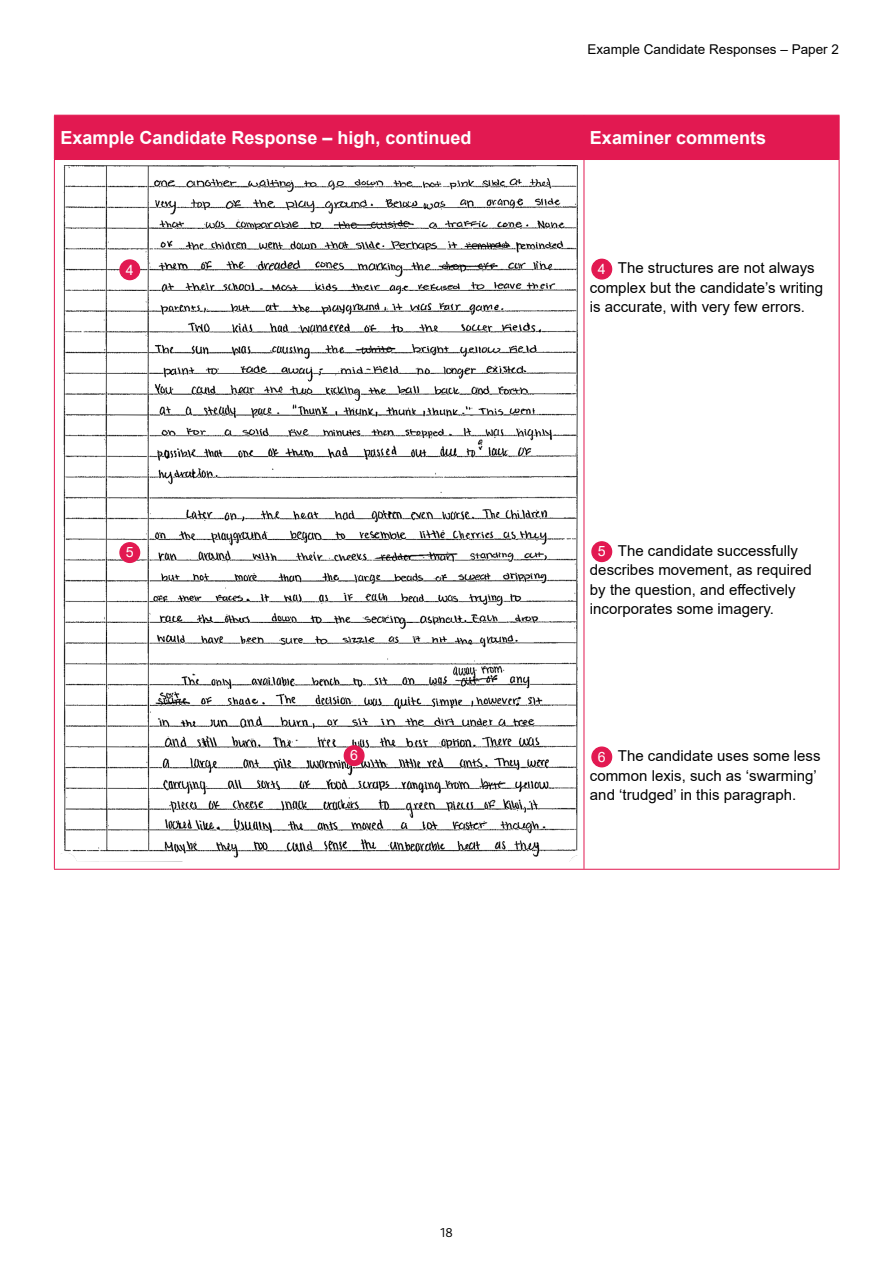
<style>
.page{position:relative;width:893px;height:1263px;background:#fff}
.page>*{position:absolute;margin:0;border:0;box-sizing:border-box;transform-origin:0 0}
.t1{font:700 18px "Arial";color:#fff}
.t2{font:15px/19.5px "Arial";color:#000}
.t3{font:14.25px "Arial";color:#fff}
.t4{font:13.5px "Arial";color:#000}
.t5{font:300 13.5px "Bliss Pro";color:#000}
.s1{font-size:14.25px;color:#fff}
</style>
<div class="page">
<div style="left:55px;top:116px;width:784px;height:43px;background:#e21951"></div>
<hr style="left:54px;top:116px;width:1px;height:43px;background:#e21951">
<hr style="left:54px;top:115px;width:530px;height:1px;background:#e21951">
<hr style="left:584px;top:115px;width:255px;height:1px;background:#e21951">
<hr style="left:584px;top:116px;width:1px;height:43px;background:#e21951">
<hr style="left:839px;top:116px;width:1px;height:43px;background:#e21951">
<hr style="left:54px;top:159px;width:530px;height:1px;background:#e21951">
<hr style="left:584px;top:159px;width:255px;height:1px;background:#e21951">
<hr style="left:54px;top:160px;width:1px;height:709px;background:#e21951">
<hr style="left:584px;top:160px;width:1px;height:709px;background:#e21951">
<hr style="left:839px;top:160px;width:1px;height:709px;background:#e21951">
<hr style="left:54px;top:869px;width:530px;height:1px;background:#e21951">
<hr style="left:584px;top:869px;width:255px;height:1px;background:#e21951">
<img style="left:61px;top:165px;width:517px;height:697px">
<div style="left:592px;top:259px;width:20px;height:20px;background:#e21951;border-radius:50%"></div>
<div style="left:591px;top:259px;width:21px;height:21px;border:1px solid #e21951;border-radius:50%"></div>
<div style="left:592px;top:542px;width:20px;height:19px;background:#e21951;border-radius:50%"></div>
<div style="left:591px;top:541px;width:21px;height:21px;border:1px solid #e21951;border-radius:50%"></div>
<div style="left:592px;top:747px;width:20px;height:20px;background:#e21951;border-radius:50%"></div>
<div style="left:591px;top:746px;width:21px;height:21px;border:1px solid #e21951;border-radius:50%"></div>
<div style="left:120px;top:543px;width:20px;height:19px;background:#e21951;border-radius:50%"></div>
<div style="left:119px;top:542px;width:21px;height:21px;border:1px solid #e21951;border-radius:50%"></div>
<div style="left:344px;top:746px;width:20px;height:19px;background:#e21951;border-radius:50%"></div>
<div style="left:344px;top:745px;width:21px;height:21px;border:1px solid #e21951;border-radius:50%"></div>
<div style="left:120px;top:260px;width:20px;height:20px;background:#e21951;border-radius:50%"></div>
<div style="left:119px;top:259px;width:21px;height:21px;border:1px solid #e21951;border-radius:50%"></div>
<p class="t4" style="left:588px;top:40px;width:253px">Example Candidate Responses – Paper 2</p>
<p class="t1" style="left:60px;top:125px;width:413px">Example Candidate Response – high, continued</p>
<p class="t1" style="left:590px;top:125px;width:178px">Examiner comments</p>
<p class="t3" style="left:126px;top:260px;width:9px">4</p>
<p class="t3" style="left:126px;top:542px;width:9px">5</p>
<p class="t3" style="left:350px;top:745px;width:9px">6</p>
<p class="t2" style="left:590px;top:258px;width:235px;text-indent:8px"><span class="s1">4</span> The structures are not always complex but the candidate’s writing is accurate, with very few errors.</p>
<p class="t2" style="left:590px;top:541px;width:223px;text-indent:8px"><span class="s1">5</span> The candidate successfully describes movement, as required by the question, and effectively incorporates some imagery.</p>
<p class="t2" style="left:590px;top:746px;width:232px;text-indent:8px"><span class="s1">6</span> The candidate uses some less common lexis, such as ‘swarming’ and ‘trudged’ in this paragraph.</p>
<p class="t5" style="left:440px;top:1224px;width:14px">18</p>
</div>
